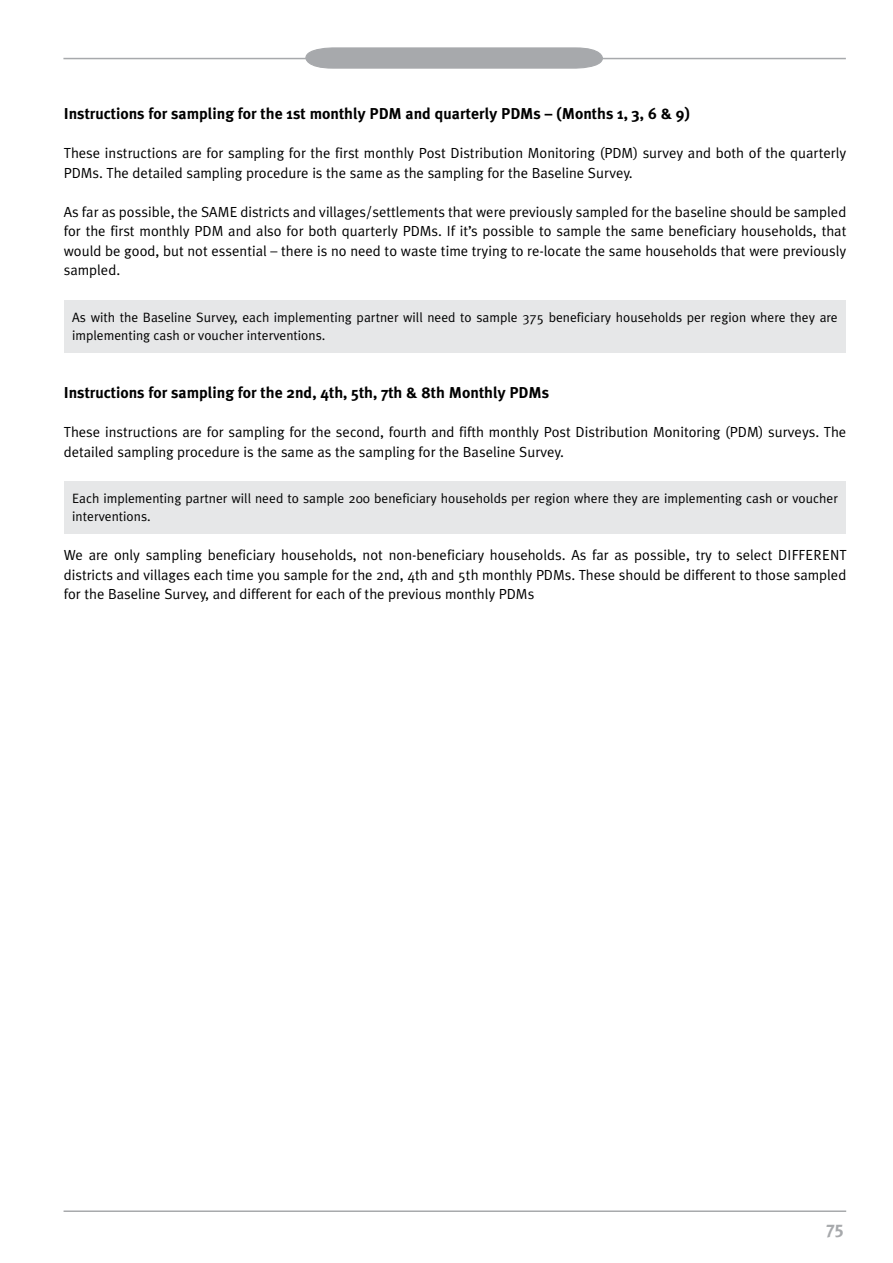
<style>
.page{position:relative;width:893px;height:1263px;background:#fff}
.page>*{position:absolute;margin:0;border:0;box-sizing:border-box;transform-origin:0 0}
.t1{font:700 18px "Meta Plus";color:#a7a9ac}
.t2{font:700 15.75px "Meta Plus";color:#000}
.t3{font:14.7px/19.5px "Meta Plus Normal";color:#000}
.t4{font:13.5px/18px "Meta Plus Normal";color:#000}
</style>
<div class="page">
<hr style="left:63px;top:58px;width:783px;height:1px;background:#a7a9ac">
<svg style="left:305px;top:47px;width:299px;height:22px;background:#adafb1"></svg>
<hr style="left:64px;top:1210px;width:782px;height:2px;background:#a7a9ac">
<div style="left:64px;top:481px;width:781px;height:53px;background:#e6e7e8"></div>
<div style="left:64px;top:300px;width:781px;height:52px;background:#e6e7e8"></div>
<p class="t2" style="left:64px;top:105px;width:628px">Instructions for sampling for the 1st monthly PDM and quarterly PDMs – (Months 1, 3, 6 &amp; 9)</p>
<p class="t3" style="left:64px;top:143px;width:784px">These instructions are for sampling for the first monthly Post Distribution Monitoring (PDM) survey and both of the quarterly<br>PDMs. The detailed sampling procedure is the same as the sampling for the Baseline Survey.</p>
<p class="t3" style="left:64px;top:202px;width:784px;text-align:justify">As far as possible, the SAME districts and villages/settlements that were previously sampled for the baseline should be sampled for the first monthly PDM and also for both quarterly PDMs. If it’s possible to sample the same beneficiary households, that would be good, but not essential – there is no need to waste time trying to re-locate the same households that were previously sampled.</p>
<p class="t4" style="left:72px;top:308px;width:767px">As with the Baseline Survey, each implementing partner will need to sample 375 beneficiary households per region where they are implementing cash or voucher interventions.</p>
<p class="t2" style="left:64px;top:384px;width:487px">Instructions for sampling for the 2nd, 4th, 5th, 7th &amp; 8th Monthly PDMs</p>
<p class="t3" style="left:64px;top:422px;width:784px">These instructions are for sampling for the second, fourth and fifth monthly Post Distribution Monitoring (PDM) surveys. The detailed sampling procedure is the same as the sampling for the Baseline Survey.</p>
<p class="t4" style="left:72px;top:489px;width:767px">Each implementing partner will need to sample 200 beneficiary households per region where they are implementing cash or voucher interventions.</p>
<p class="t3" style="left:64px;top:545px;width:784px;text-align:justify">We are only sampling beneficiary households, not non-beneficiary households. As far as possible, try to select DIFFERENT districts and villages each time you sample for the 2nd, 4th and 5th monthly PDMs. These should be different to those sampled for the Baseline Survey, and different for each of the previous monthly PDMs</p>
<p class="t1" style="left:826px;top:1217px;width:19px">75</p>
</div>
